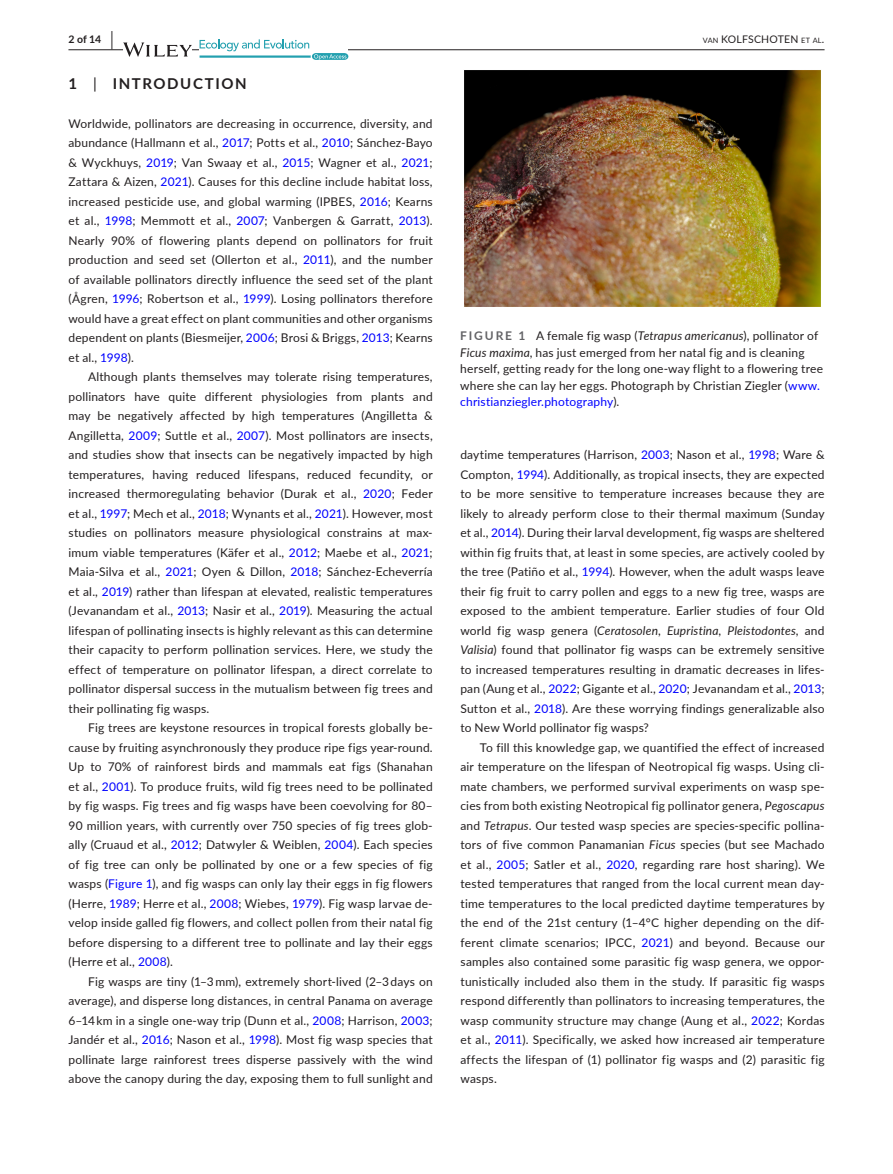
<style>
.page{position:relative;width:893px;height:1174px;background:#fff}
.page>*{position:absolute;margin:0;border:0;box-sizing:border-box;transform-origin:0 0}
.t1{font:700 15px "Lato";letter-spacing:.105em;color:#231f20}
.t2{font:12px/19.5px "Lato";letter-spacing:.015em;color:#231f20;text-align:justify}
.t3{font:10.5px "Lato";letter-spacing:.015em;color:#231f20}
.t4{font:700 10.5px "Lato";color:#231f20}
.s1{font-size:19.5px}
.s2{font-size:7.35px}
.s3{font-weight:400}
.s4{color:#00f}
.s5{font-weight:700;color:#636366}
.s6{font-style:italic}
</style>
<div class="page">
<hr style="left:68px;top:49px;width:756px;height:1px;background:#231f20">
<svg style="left:123px;top:42px;width:69px;height:15px"></svg>
<svg style="left:200px;top:39px;width:148px;height:21px"></svg>
<img style="left:464px;top:70px;width:357px;height:237px">
<p class="t4" style="left:68px;top:31px;width:46px">2 of 14 <span class="s1">|</span></p>
<p class="t3" style="left:703px;top:31px;width:123px"><span class="s2">VAN</span> KOLFSCHOTEN <span class="s2">ET AL</span>.</p>
<p class="t1" style="left:68px;top:72px;width:180px">1 <span class="s3">|</span> INTRODUCTION</p>
<p class="t2" style="left:68px;top:113px;width:366px">Worldwide, pollinators are decreasing in occurrence, diversity, and abundance (Hallmann et al., <span class="s4">2017</span>; Potts et al., <span class="s4">2010</span>; Sánchez-Bayo &amp; Wyckhuys, <span class="s4">2019</span>; Van Swaay et al., <span class="s4">2015</span>; Wagner et al., <span class="s4">2021</span>; Zattara &amp; Aizen, <span class="s4">2021</span>). Causes for this decline include habitat loss, increased pesticide use, and global warming (IPBES, <span class="s4">2016</span>; Kearns et al., <span class="s4">1998</span>; Memmott et al., <span class="s4">2007</span>; Vanbergen &amp; Garratt, <span class="s4">2013</span>).<br>Nearly 90% of flowering plants depend on pollinators for fruit production and seed set (Ollerton et al., <span class="s4">2011</span>), and the number of available pollinators directly influence the seed set of the plant (Ågren, <span class="s4">1996</span>; Robertson et al., <span class="s4">1999</span>). Losing pollinators therefore would have a great effect on plant communities and other organisms dependent on plants (Biesmeijer, <span class="s4">2006</span>; Brosi &amp; Briggs, <span class="s4">2013</span>; Kearns et al., <span class="s4">1998</span>).</p>
<p class="t2" style="left:69px;top:366px;width:366px;text-indent:20px">Although plants themselves may tolerate rising temperatures, pollinators have quite different physiologies from plants and may be negatively affected by high temperatures (Angilletta &amp; Angilletta, <span class="s4">2009</span>; Suttle et al., <span class="s4">2007</span>). Most pollinators are insects, and studies show that insects can be negatively impacted by high temperatures, having reduced lifespans, reduced fecundity, or increased thermoregulating behavior (Durak et al., <span class="s4">2020</span>; Feder et al., <span class="s4">1997</span>; Mech et al., <span class="s4">2018</span>; Wynants et al., <span class="s4">2021</span>). However, most studies on pollinators measure physiological constrains at max&shy;imum viable temperatures (Käfer et al., <span class="s4">2012</span>; Maebe et al., <span class="s4">2021</span>; Maia-Silva et al., <span class="s4">2021</span>; Oyen &amp; Dillon, <span class="s4">2018</span>; Sánchez-Echeverría et al., <span class="s4">2019</span>) rather than lifespan at elevated, realistic temperatures (Jevanandam et al., <span class="s4">2013</span>; Nasir et al., <span class="s4">2019</span>). Measuring the actual lifespan of pollinating insects is highly relevant as this can determine their capacity to perform pollination services. Here, we study the effect of temperature on pollinator lifespan, a direct correlate to pollinator dispersal success in the mutualism between fig trees and their pollinating fig wasps.</p>
<p class="t2" style="left:69px;top:717px;width:366px;text-indent:20px">Fig trees are keystone resources in tropical forests globally be&shy;cause by fruiting asynchronously they produce ripe figs year-round.<br>Up to 70% of rainforest birds and mammals eat figs (Shanahan et al., <span class="s4">2001</span>). To produce fruits, wild fig trees need to be pollinated by fig wasps. Fig trees and fig wasps have been coevolving for 80– 90 million years, with currently over 750 species of fig trees glob&shy;ally (Cruaud et al., <span class="s4">2012</span>; Datwyler &amp; Weiblen, <span class="s4">2004</span>). Each species of fig tree can only be pollinated by one or a few species of fig wasps (<span class="s4">Figure 1</span>), and fig wasps can only lay their eggs in fig flowers (Herre, <span class="s4">1989</span>; Herre et al., <span class="s4">2008</span>; Wiebes, <span class="s4">1979</span>). Fig wasp larvae de&shy;velop inside galled fig flowers, and collect pollen from their natal fig before dispersing to a different tree to pollinate and lay their eggs (Herre et al., <span class="s4">2008</span>).</p>
<p class="t2" style="left:68px;top:971px;width:366px;text-indent:20px">Fig wasps are tiny (1–3 mm), extremely short-lived (2–3 days on average), and disperse long distances, in central Panama on average 6–14 km in a single one-way trip (Dunn et al., <span class="s4">2008</span>; Harrison, <span class="s4">2003</span>; Jandér et al., <span class="s4">2016</span>; Nason et al., <span class="s4">1998</span>). Most fig wasp species that pollinate large rainforest trees disperse passively with the wind above the canopy during the day, exposing them to full sunlight and</p>
<p class="t2" style="left:460px;top:327px;width:364px;line-height:16.5px;text-align:left"><span class="s5">FIGURE 1</span> A female fig wasp (<span class="s6">Tetrapus americanus</span>), pollinator of <span class="s6">Ficus maxima</span>, has just emerged from her natal fig and is cleaning herself, getting ready for the long one-way flight to a flowering tree where she can lay her eggs. Photograph by Christian Ziegler (<span class="s4">www. christianziegler.photography</span>).</p>
<p class="t2" style="left:460px;top:444px;width:366px">daytime temperatures (Harrison, <span class="s4">2003</span>; Nason et al., <span class="s4">1998</span>; Ware &amp; Compton, <span class="s4">1994</span>). Additionally, as tropical insects, they are expected to be more sensitive to temperature increases because they are likely to already perform close to their thermal maximum (Sunday et al., <span class="s4">2014</span>). During their larval development, fig wasps are sheltered within fig fruits that, at least in some species, are actively cooled by the tree (Patiño et al., <span class="s4">1994</span>). However, when the adult wasps leave their fig fruit to carry pollen and eggs to a new fig tree, wasps are exposed to the ambient temperature. Earlier studies of four Old world fig wasp genera (<span class="s6">Ceratosolen</span>, <span class="s6">Eupristina</span>, <span class="s6">Pleistodontes</span>, and <span class="s6">Valisia</span>) found that pollinator fig wasps can be extremely sensitive to increased temperatures resulting in dramatic decreases in lifes&shy;pan (Aung et al., <span class="s4">2022</span>; Gigante et al., <span class="s4">2020</span>; Jevanandam et al., <span class="s4">2013</span>; Sutton et al., <span class="s4">2018</span>). Are these worrying findings generalizable also to New World pollinator fig wasps?</p>
<p class="t2" style="left:460px;top:737px;width:366px;text-indent:19px">To fill this knowledge gap, we quantified the effect of increased air temperature on the lifespan of Neotropical fig wasps. Using cli&shy;mate chambers, we performed survival experiments on wasp spe&shy;cies from both existing Neotropical fig pollinator genera, <span class="s6">Pegoscapus </span>and <span class="s6">Tetrapus</span>. Our tested wasp species are species-specific pollina&shy;tors of five common Panamanian <span class="s6">Ficus</span> species (but see Machado et al., <span class="s4">2005</span>; Satler et al., <span class="s4">2020</span>, regarding rare host sharing). We tested temperatures that ranged from the local current mean day&shy;time temperatures to the local predicted daytime temperatures by the end of the 21st century (1–4°C higher depending on the dif&shy;ferent climate scenarios; IPCC, <span class="s4">2021</span>) and beyond. Because our samples also contained some parasitic fig wasp genera, we oppor&shy;tunistically included also them in the study. If parasitic fig wasps respond differently than pollinators to increasing temperatures, the wasp community structure may change (Aung et al., <span class="s4">2022</span>; Kordas et al., <span class="s4">2011</span>). Specifically, we asked how increased air temperature affects the lifespan of (1) pollinator fig wasps and (2) parasitic fig wasps.</p>
</div>
